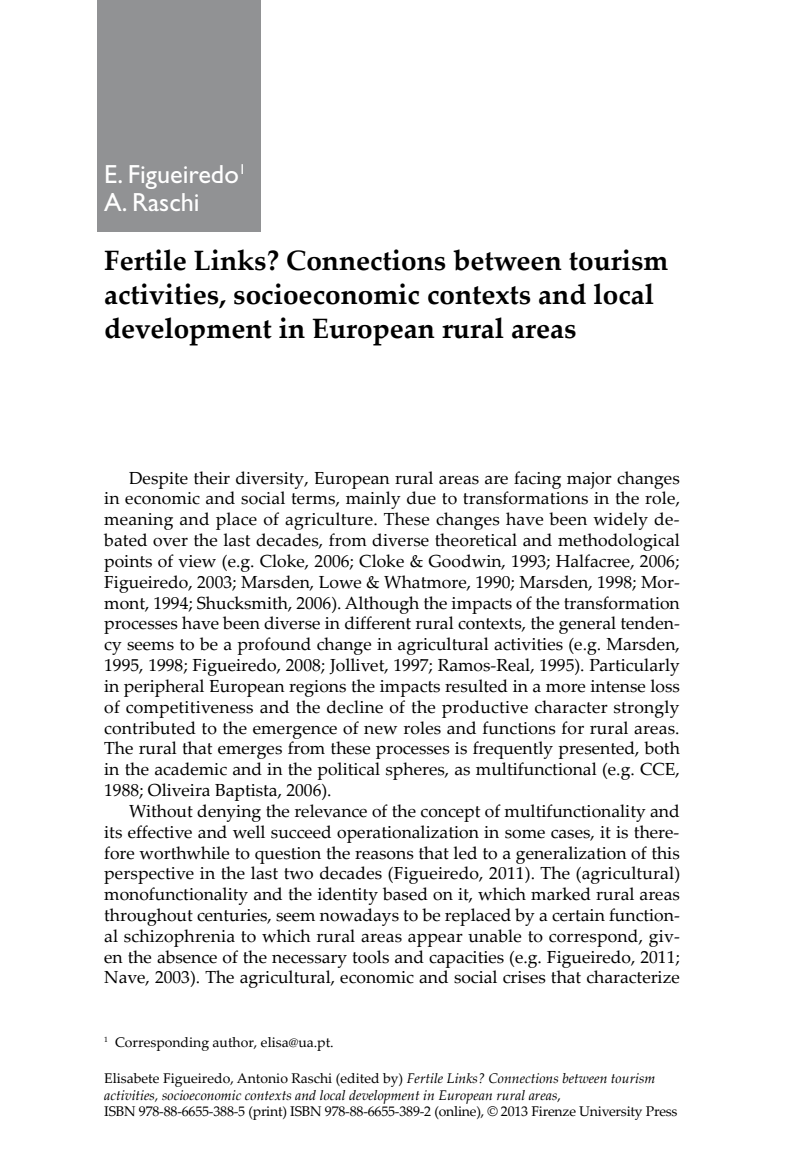
<style>
.page{position:relative;width:794px;height:1166px;background:#fff}
.page>*{position:absolute;margin:0;border:0;box-sizing:border-box;transform-origin:0 0}
.t1{font:700 28px/33.8px "Palatino Linotype";color:#000}
.t2{font:26.25px/28px "Gill Sans Std";color:#fff}
.t3{font:17.5px/20.8px "Palatino Linotype";color:#000;text-align:justify}
.t4{font:14px/16.8px "Palatino Linotype";color:#000}
.s1{font-style:italic}
</style>
<div class="page">
<div style="left:97px;top:0;width:164px;height:232px;background:#919294"></div>
<h2 class="t2" style="left:104px;top:160px;width:143px">E. Figueiredo<sup>1<br></sup>A. Raschi</h2>
<h1 class="t1" style="left:104px;top:243px;width:565px">Fertile Links? Connections between tourism activities, socioeconomic contexts and local development in European rural areas</h1>
<p class="t3" style="left:104px;top:466px;width:577px;text-indent:25px">Despite their diversity, European rural areas are facing major changes in economic and social terms, mainly due to transformations in the role, meaning and place of agriculture. These changes have been widely de&shy;bated over the last decades, from diverse theoretical and methodological points of view (e.g. Cloke, 2006; Cloke &amp; Goodwin, 1993; Halfacree, 2006; Figueiredo, 2003; Marsden, Lowe &amp; Whatmore, 1990; Marsden, 1998; Mor&shy;mont, 1994; Shucksmith, 2006). Although the impacts of the transformation processes have been diverse in different rural contexts, the general tenden&shy;cy seems to be a profound change in agricultural activities (e.g. Marsden, 1995, 1998; Figueiredo, 2008; Jollivet, 1997; Ramos-Real, 1995). Particularly in peripheral European regions the impacts resulted in a more intense loss of competitiveness and the decline of the productive character strongly contributed to the emergence of new roles and functions for rural areas.<br>The rural that emerges from these processes is frequently presented, both in the academic and in the political spheres, as multifunctional (e.g. CCE, 1988; Oliveira Baptista, 2006).</p>
<p class="t3" style="left:104px;top:800px;width:577px;text-indent:25px">Without denying the relevance of the concept of multifunctionality and its effective and well succeed operationalization in some cases, it is there&shy;fore worthwhile to question the reasons that led to a generalization of this perspective in the last two decades (Figueiredo, 2011). The (agricultural) monofunctionality and the identity based on it, which marked rural areas throughout centuries, seem nowadays to be replaced by a certain function&shy;al schizophrenia to which rural areas appear unable to correspond, giv&shy;en the absence of the necessary tools and capacities (e.g. Figueiredo, 2011; Nave, 2003). The agricultural, economic and social crises that characterize</p>
<p class="t4" style="left:104px;top:1033px;width:231px"><sup>1</sup> Corresponding author, elisa@ua.pt.</p>
<p class="t4" style="left:104px;top:1069px;width:575px">Elisabete Figueiredo, Antonio Raschi (edited by) <span class="s1">Fertile Links? Connections between tourism activities, socioeconomic contexts and local development in European rural areas</span>,<br>ISBN 978-88-6655-388-5 (print) ISBN 978-88-6655-389-2 (online), © 2013 Firenze University Press</p>
</div>
